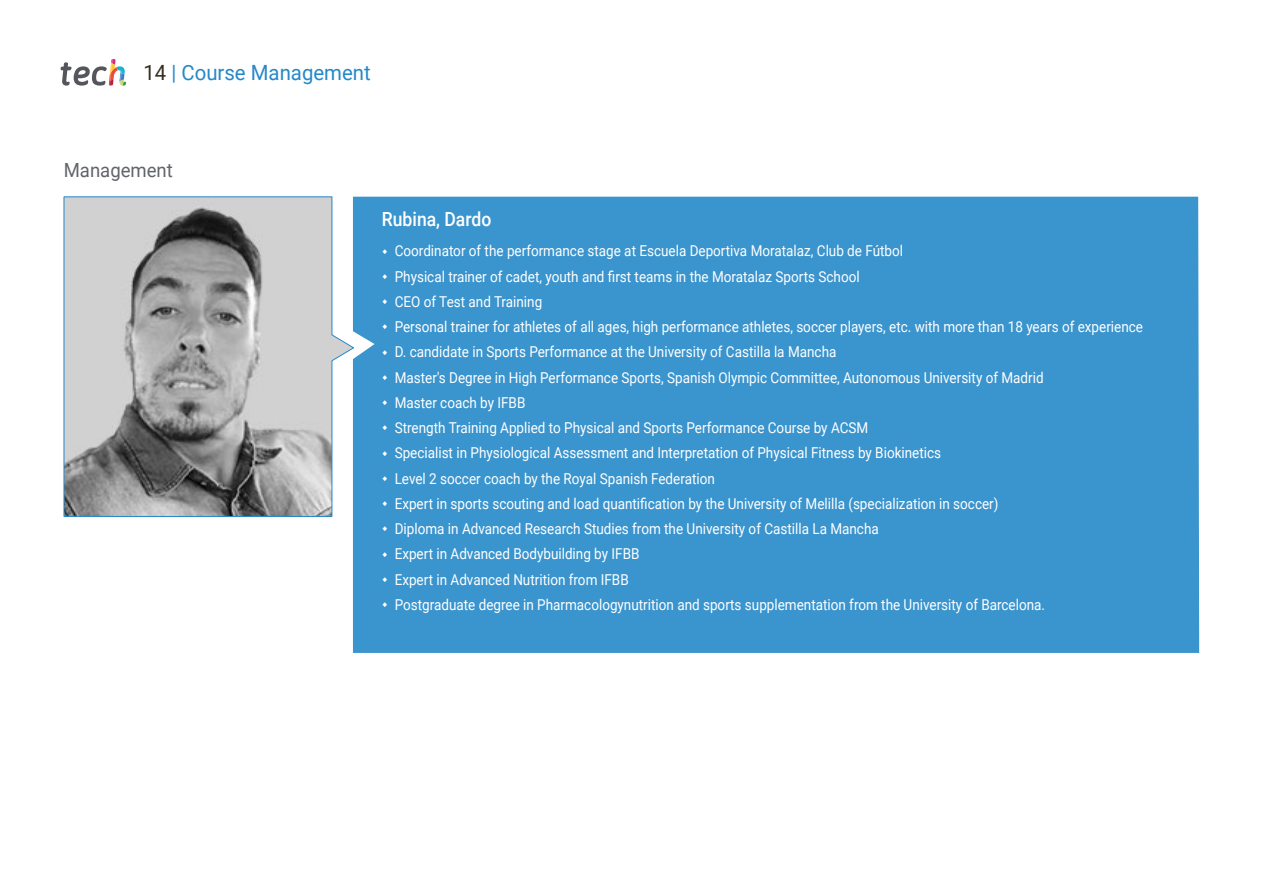
<style>
.page{position:relative;width:1263px;height:893px;background:#fff}
.page>*{position:absolute;margin:0;border:0;box-sizing:border-box;transform-origin:0 0}
.t1{font:21px "Roboto";color:#2488c9}
.t2{font:500 19.5px "Roboto";color:#fff;scale:.9 1}
.t3{font:19.5px "Roboto";color:#61646a;scale:.95 1}
.t4{font:15px/25.2px "Roboto";color:#fff;scale:.9 1}
.s1{color:#312e20}
</style>
<div class="page">
<svg style="left:61px;top:59px;width:65px;height:27px"></svg>
<div style="left:353px;top:197px;width:846px;height:456px;background:#3a94ce"></div>
<svg style="left:64px;top:196px;width:290px;height:321px;background:#aeafb0"></svg>
<svg style="left:383px;top:249px;width:4px;height:5px"></svg>
<svg style="left:383px;top:274px;width:4px;height:5px"></svg>
<svg style="left:383px;top:299px;width:4px;height:5px"></svg>
<svg style="left:383px;top:324px;width:4px;height:5px"></svg>
<svg style="left:383px;top:350px;width:4px;height:5px"></svg>
<svg style="left:383px;top:375px;width:4px;height:5px"></svg>
<svg style="left:383px;top:400px;width:4px;height:5px"></svg>
<svg style="left:383px;top:425px;width:4px;height:5px"></svg>
<svg style="left:383px;top:451px;width:4px;height:5px"></svg>
<svg style="left:383px;top:476px;width:4px;height:5px"></svg>
<svg style="left:383px;top:501px;width:4px;height:5px"></svg>
<svg style="left:383px;top:526px;width:4px;height:5px"></svg>
<svg style="left:383px;top:552px;width:4px;height:5px"></svg>
<svg style="left:383px;top:577px;width:4px;height:5px"></svg>
<svg style="left:383px;top:602px;width:4px;height:5px"></svg>
<h1 class="t1" style="left:144px;top:57px;width:229px"><span class="s1">14</span> | Course Management</h1>
<h2 class="t3" style="left:64px;top:157px;width:116px">Management</h2>
<h2 class="t2" style="left:382px;top:205px;width:123px">Rubina, Dardo</h2>
<p class="t4" style="left:395px;top:238px;width:833px">Coordinator of the performance stage at Escuela Deportiva Moratalaz, Club de Fútbol<br>Physical trainer of cadet, youth and first teams in the Moratalaz Sports School<br>CEO of Test and Training<br>Personal trainer for athletes of all ages, high performance athletes, soccer players, etc. with more than 18 years of experience D. candidate in Sports Performance at the University of Castilla la Mancha<br>Master's Degree in High Performance Sports, Spanish Olympic Committee, Autonomous University of Madrid<br>Master coach by IFBB<br>Strength Training Applied to Physical and Sports Performance Course by ACSM<br>Specialist in Physiological Assessment and Interpretation of Physical Fitness by Biokinetics<br>Level 2 soccer coach by the Royal Spanish Federation<br>Expert in sports scouting and load quantification by the University of Melilla (specialization in soccer)<br>Diploma in Advanced Research Studies from the University of Castilla La Mancha<br>Expert in Advanced Bodybuilding by IFBB<br>Expert in Advanced Nutrition from IFBB<br>Postgraduate degree in Pharmacologynutrition and sports supplementation from the University of Barcelona.</p>
</div>
